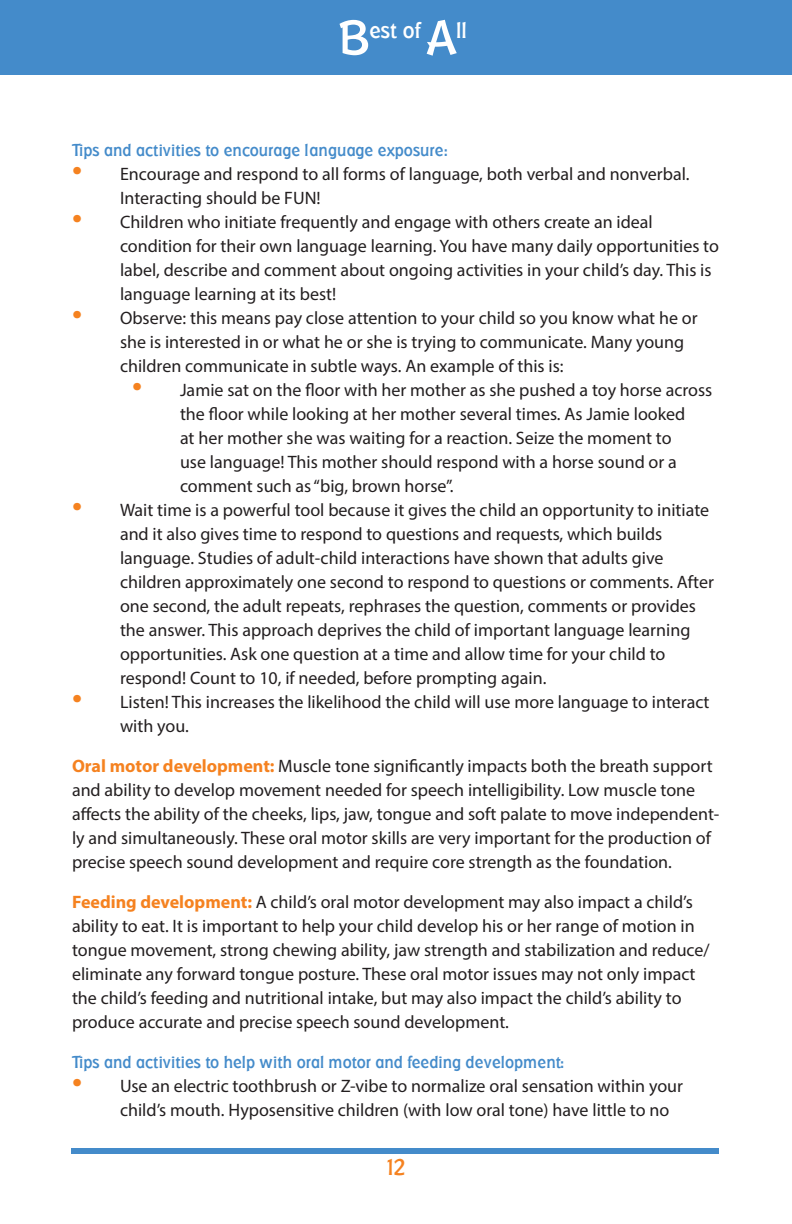
<style>
.page{position:relative;width:792px;height:1224px;background:#fff}
.page>*{position:absolute;margin:0;border:0;box-sizing:border-box;transform-origin:0 0}
.t1{font:500 23.6px "Badger";color:#f58220}
.t2{font:500 23.4px "Badger";color:#fff}
.Basic{font:18px/24px "Myriad Pro";color:#231f20}
.tip_heading{font:500 18px "Badger";color:#448bca}
.s1{font-size:50.4px}
.s2{font-size:36px;color:#f58220}
.s3{font-weight:700;color:#f58220}
</style>
<div class="page">
<div style="left:0;top:0;width:792px;height:75px;background:#448bca"></div>
<div style="left:71px;top:1148px;width:648px;height:5px;background:#448bca"></div>
<p class="t2" style="left:339px;top:14px;width:130px"><span class="s1">B</span>est of <span class="s1">A</span>ll</p>
<p class="tip_heading" style="left:72px;top:138px;width:378px">Tips and activities to encourage language exposure:</p>
<p class="Basic" style="left:120px;top:162px;width:571px;text-indent:-48px"><span class="s2">•</span> Encourage and respond to all forms of language, both verbal and nonverbal.<br>Interacting should be FUN!</p>
<p class="Basic" style="left:120px;top:210px;width:601px;text-indent:-48px"><span class="s2">•</span> Children who initiate frequently and engage with others create an ideal condition for their own language learning. You have many daily opportunities to label, describe and comment about ongoing activities in your child’s day. This is language learning at its best!</p>
<p class="Basic" style="left:120px;top:306px;width:579px;text-indent:-48px"><span class="s2">•</span> Observe: this means pay close attention to your child so you know what he or she is interested in or what he or she is trying to communicate. Many young children communicate in subtle ways. An example of this is:</p>
<p class="Basic" style="left:180px;top:378px;width:534px;text-indent:-48px"><span class="s2">•</span> Jamie sat on the floor with her mother as she pushed a toy horse across the floor while looking at her mother several times. As Jamie looked<br>at her mother she was waiting for a reaction. Seize the moment to<br>use language! This mother should respond with a horse sound or a comment such as “big, brown horse”.</p>
<p class="Basic" style="left:120px;top:498px;width:596px;text-indent:-48px"><span class="s2">•</span> Wait time is a powerful tool because it gives the child an opportunity to initiate and it also gives time to respond to questions and requests, which builds language. Studies of adult-child interactions have shown that adults give children approximately one second to respond to questions or comments. After one second, the adult repeats, rephrases the question, comments or provides the answer. This approach deprives the child of important language learning opportunities. Ask one question at a time and allow time for your child to respond! Count to 10, if needed, before prompting again.</p>
<p class="Basic" style="left:120px;top:690px;width:591px;text-indent:-48px"><span class="s2">•</span> Listen! This increases the likelihood the child will use more language to interact with you.</p>
<p class="Basic" style="left:72px;top:754px;width:649px"><span class="s3">Oral motor development:</span> Muscle tone significantly impacts both the breath support and ability to develop movement needed for speech intelligibility. Low muscle tone affects the ability of the cheeks, lips, jaw, tongue and soft palate to move independent&shy;ly and simultaneously. These oral motor skills are very important for the production of precise speech sound development and require core strength as the foundation.</p>
<p class="Basic" style="left:72px;top:890px;width:639px"><span class="s3">Feeding development:</span> A child’s oral motor development may also impact a child’s ability to eat. It is important to help your child develop his or her range of motion in tongue movement, strong chewing ability, jaw strength and stabilization and reduce/ eliminate any forward tongue posture. These oral motor issues may not only impact the child’s feeding and nutritional intake, but may also impact the child’s ability to produce accurate and precise speech sound development.</p>
<p class="tip_heading" style="left:72px;top:1050px;width:494px">Tips and activities to help with oral motor and feeding development:</p>
<p class="Basic" style="left:120px;top:1074px;width:565px;text-indent:-48px"><span class="s2">•</span> Use an electric toothbrush or Z-vibe to normalize oral sensation within your child’s mouth. Hyposensitive children (with low oral tone) have little to no</p>
<h1 class="t1" style="left:383px;top:1151px;width:24px">12</h1>
</div>
